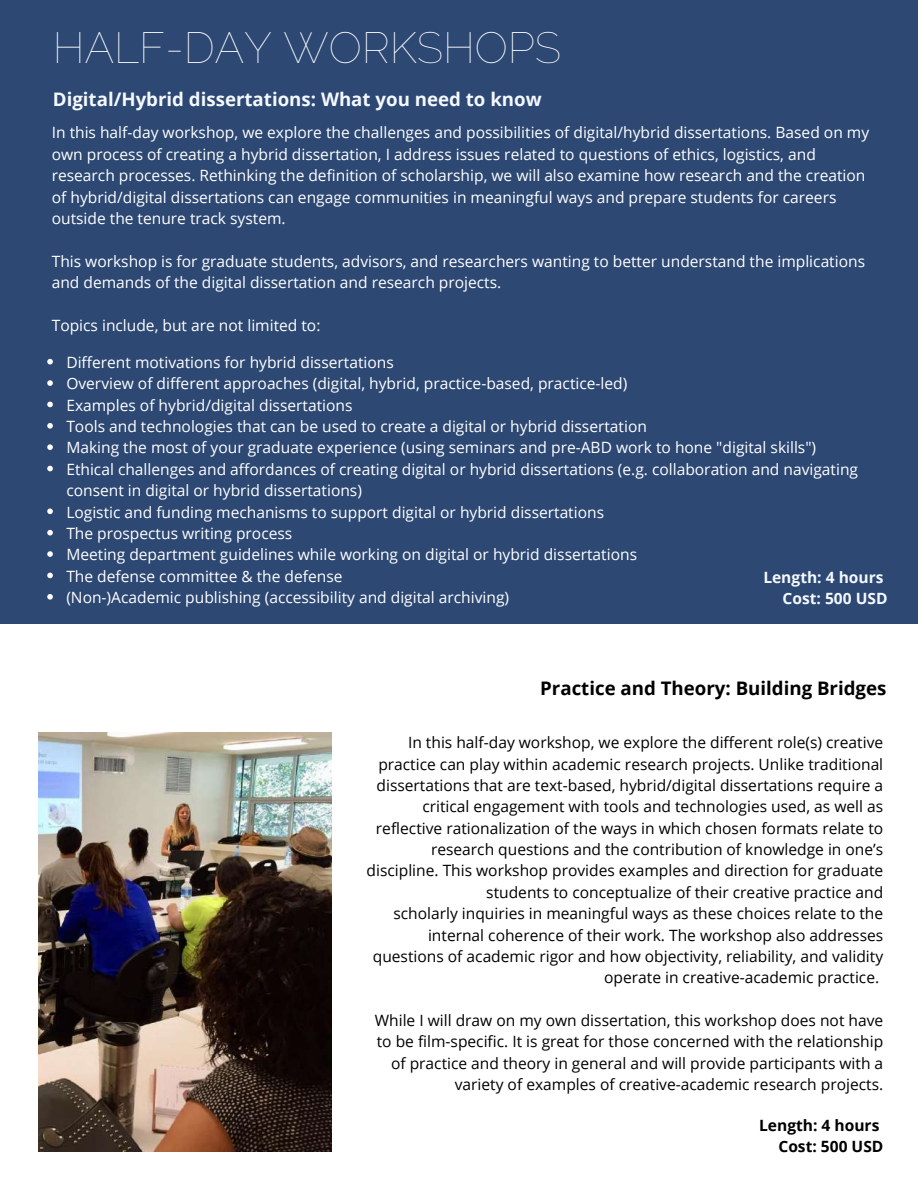
<style>
.page{position:relative;width:918px;height:1188px;background:#fff}
.page>*{position:absolute;margin:0;border:0;box-sizing:border-box;transform-origin:0 0}
.t1{font:100 43.65px "Raleway";color:#fff}
.t2{font:700 18.75px "Open Sans";color:#f5f9ff}
.t3{font:700 18.75px "Open Sans";color:#000}
.t4{font:15.6px/21.3px "Open Sans";color:#fff}
.t5{font:15.6px/21.3px "Open Sans";color:#000;text-align:right}
.t6{font:700 15.6px/21.3px "Open Sans";color:#f5f9ff;text-align:right}
.t7{font:700 15.6px/21.3px "Open Sans";color:#000;text-align:right}
</style>
<div class="page">
<div style="left:0;top:0;width:918px;height:624px;background:#2c4873"></div>
<svg style="left:47px;top:359px;width:6px;height:5px"></svg>
<svg style="left:47px;top:380px;width:6px;height:6px"></svg>
<svg style="left:47px;top:402px;width:6px;height:5px"></svg>
<svg style="left:47px;top:423px;width:6px;height:6px"></svg>
<svg style="left:47px;top:444px;width:6px;height:6px"></svg>
<svg style="left:47px;top:466px;width:6px;height:5px"></svg>
<svg style="left:47px;top:508px;width:6px;height:6px"></svg>
<svg style="left:47px;top:530px;width:6px;height:6px"></svg>
<svg style="left:47px;top:551px;width:6px;height:6px"></svg>
<svg style="left:47px;top:573px;width:6px;height:5px"></svg>
<svg style="left:47px;top:594px;width:6px;height:6px"></svg>
<img style="left:38px;top:732px;width:294px;height:420px">
<h1 class="t1" style="left:53px;top:22px;width:510px">HALF-DAY WORKSHOPS</h1>
<p class="t2" style="left:53px;top:86px;width:490px">Digital/Hybrid dissertations: What you need to know</p>
<p class="t4" style="left:52px;top:122px;width:819px">In this half-day workshop, we explore the challenges and possibilities of digital/hybrid dissertations. Based on my own process of creating a hybrid dissertation, I address issues related to questions of ethics, logistics, and research processes. Rethinking the definition of scholarship, we will also examine how research and the creation of hybrid/digital dissertations can engage communities in meaningful ways and prepare students for careers outside the tenure track system.</p>
<p class="t4" style="left:52px;top:250px;width:815px">This workshop is for graduate students, advisors, and researchers wanting to better understand the implications and demands of the digital dissertation and research projects.</p>
<p class="t4" style="left:52px;top:314px;width:270px">Topics include, but are not limited to:</p>
<p class="t4" style="left:66px;top:351px;width:793px">Different motivations for hybrid dissertations<br>Overview of different approaches (digital, hybrid, practice-based, practice-led)<br>Examples of hybrid/digital dissertations<br>Tools and technologies that can be used to create a digital or hybrid dissertation<br>Making the most of your graduate experience (using seminars and pre-ABD work to hone "digital skills")<br>Ethical challenges and affordances of creating digital or hybrid dissertations (e.g. collaboration and navigating consent in digital or hybrid dissertations)<br>Logistic and funding mechanisms to support digital or hybrid dissertations<br>The prospectus writing process<br>Meeting department guidelines while working on digital or hybrid dissertations<br>The defense committee &amp; the defense<br>(Non-)Academic publishing (accessibility and digital archiving)</p>
<p class="t6" style="left:763px;top:566px;width:126px">Length: 4 hours<br>Cost: 500 USD</p>
<p class="t3" style="left:540px;top:675px;width:348px">Practice and Theory: Building Bridges</p>
<p class="t5" style="left:367px;top:731px;width:518px">In this half-day workshop, we explore the different role(s) creative practice can play within academic research projects. Unlike traditional dissertations that are text-based, hybrid/digital dissertations require a critical engagement with tools and technologies used, as well as reflective rationalization of the ways in which chosen formats relate to research questions and the contribution of knowledge in one’s discipline. This workshop provides examples and direction for graduate students to conceptualize of their creative practice and<br>scholarly inquiries in meaningful ways as these choices relate to the internal coherence of their work. The workshop also addresses questions of academic rigor and how objectivity, reliability, and validity operate in creative-academic practice.</p>
<p class="t5" style="left:375px;top:1009px;width:510px">While I will draw on my own dissertation, this workshop does not have to be film-specific. It is great for those concerned with the relationship of practice and theory in general and will provide participants with a variety of examples of creative-academic research projects.</p>
<p class="t7" style="left:759px;top:1114px;width:126px">Length: 4 hours<br>Cost: 500 USD</p>
</div>
